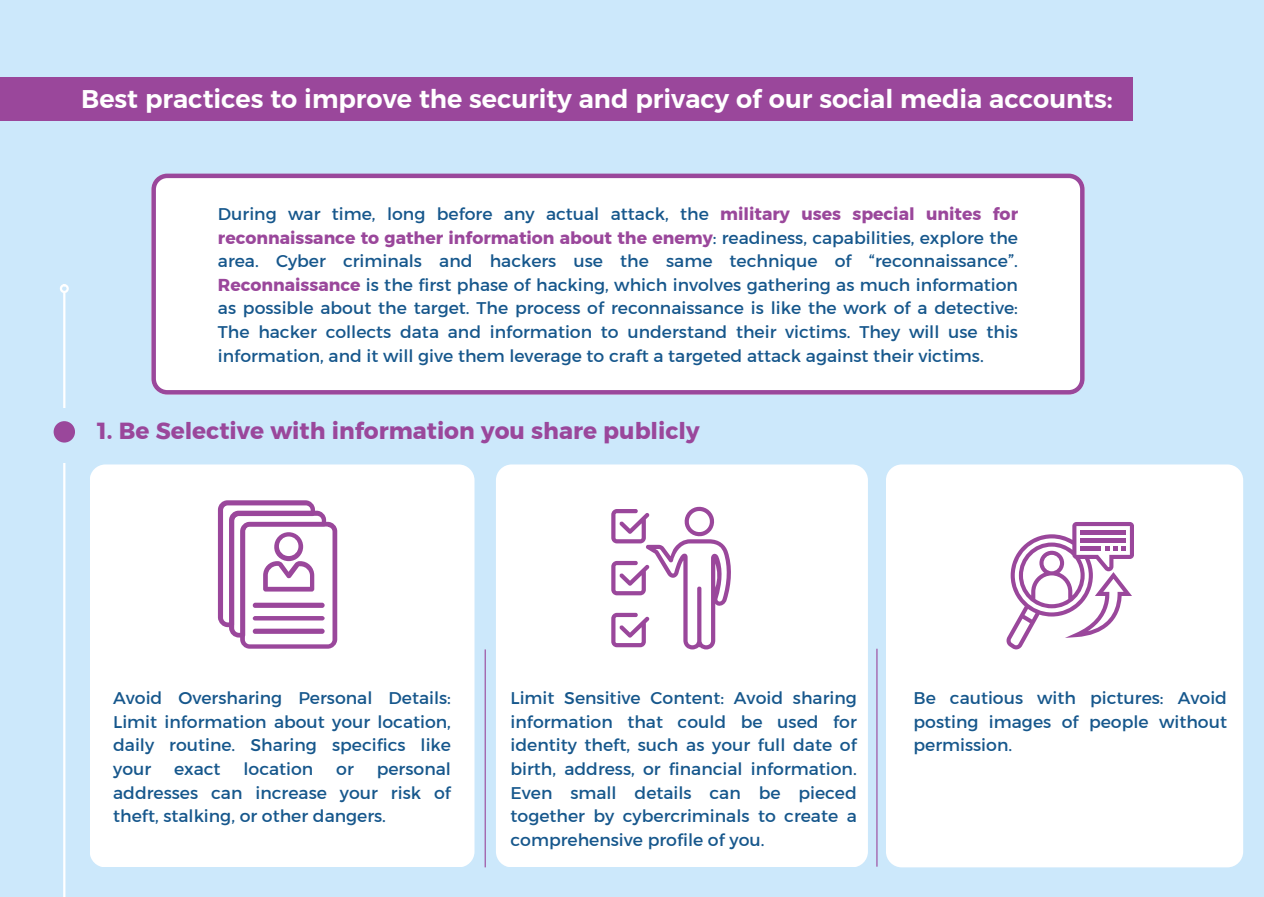
<style>
.page{position:relative;width:1264px;height:897px;background:#fff}
.page>*{position:absolute;margin:0;border:0;box-sizing:border-box;transform-origin:0 0}
.t1{font:700 25.5px "Kief Montaser Semi";color:#fff}
.t2{font:23.25px "Kief Montaser Bold";color:#9a479b}
.t3{font:17.25px/23.7px "Kief Montaser Regular";color:#16578c;text-align:justify}
.s1{font-family:"Kief Montaser Bold";color:#9a479b}
</style>
<div class="page">
<div style="left:0;top:0;width:1263px;height:897px;background:#cce8fb"></div>
<div style="left:0;top:77px;width:1132px;height:43px;background:#9a479b"></div>
<div style="left:151px;top:174px;width:933px;height:220px;background:#fff"></div>
<div style="left:90px;top:464px;width:384px;height:403px;background:#fff;border-radius:16px"></div>
<div style="left:496px;top:464px;width:372px;height:403px;background:#fff;border-radius:16px"></div>
<div style="left:886px;top:464px;width:357px;height:403px;background:#fff;border-radius:16px"></div>
<hr style="left:484px;top:649px;width:2px;height:218px;background:#9a479b">
<hr style="left:876px;top:648px;width:1px;height:218px;background:#9a479b">
<hr style="left:63px;top:292px;width:2px;height:605px;background:#fff">
<div style="left:60px;top:284px;width:9px;height:9px;border:2px solid #fff;border-radius:50%"></div>
<div style="left:39px;top:408px;width:51px;height:55px;background:#cce8fb"></div>
<div style="left:54px;top:421px;width:21px;height:21px;background:#9a479b;border-radius:50%"></div>
<svg style="left:218px;top:500px;width:119px;height:148px"></svg>
<svg style="left:1006px;top:522px;width:127px;height:127px"></svg>
<svg style="left:611px;top:506px;width:120px;height:143px"></svg>
<h1 class="t1" style="left:81px;top:83px;width:1033px">Best practices to improve the security and privacy of our social media accounts:</h1>
<p class="t3" style="left:218px;top:202px;width:801px">During war time, long before any actual attack, the <span class="s1">military uses special unites for reconnaissance to gather information about the enemy</span>: readiness, capabilities, explore the area. Cyber criminals and hackers use the same technique of “reconnaissance”.<br><span class="s1">Reconnaissance</span> is the first phase of hacking, which involves gathering as much information as possible about the target. The process of reconnaissance is like the work of a detective:<br>The hacker collects data and information to understand their victims. They will use this information, and it will give them leverage to craft a targeted attack against their victims.</p>
<p class="t2" style="left:97px;top:416px;width:603px">1. Be Selective with information you share publicly</p>
<h1 class="t3" style="left:113px;top:686px;width:339px">Avoid Oversharing Personal Details:<br>Limit information about your location, daily routine. Sharing specifics like your</h1>
<h1 class="t3" style="left:174px;top:757px;width:48px">exact</h1>
<h1 class="t3" style="left:243px;top:757px;width:71px">location</h1>
<h1 class="t3" style="left:336px;top:757px;width:19px">or</h1>
<h1 class="t3" style="left:113px;top:757px;width:339px;text-indent:263px">personal addresses can increase your risk of theft, stalking, or other dangers.</h1>
<p class="t3" style="left:510px;top:686px;width:348px">Limit Sensitive Content: Avoid sharing information that could be used for identity theft, such as your full date of birth, address, or financial information.<br>Even small details can be pieced together by cybercriminals to create a comprehensive profile of you.</p>
<p class="t3" style="left:913px;top:686px;width:315px">Be cautious with pictures: Avoid posting images of people without permission.</p>
</div>
